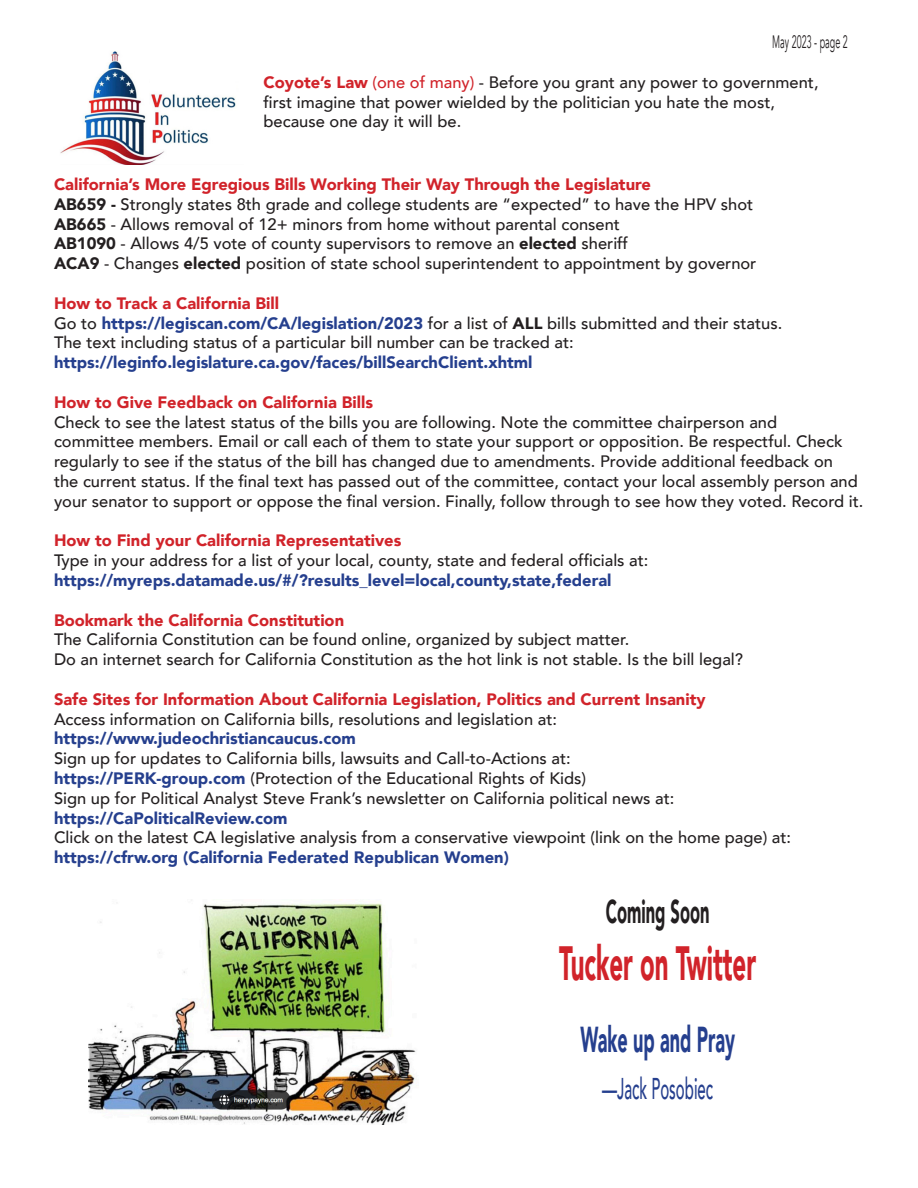
<style>
.page{position:relative;width:918px;height:1188px;background:#fff}
.page>*{position:absolute;margin:0;border:0;box-sizing:border-box;transform-origin:0 0}
.t1{font:900 48px "Avenir";color:#d1232a;scale:.5 1}
.t2{font:900 36px "Avenir";color:#253f8e;scale:.5 1}
.t3{font:900 33px "Avenir";color:#231f20;scale:.5 1}
.t4{font:500 30px "Avenir";color:#253f8e;scale:.5 1}
.t5{font:18px "Avenir";color:#231f20;scale:.5 1}
.t6{font:500 16.5px/19.8px "Avenir";color:#231f20}
.t7{font:900 16.5px "Avenir";color:#d1232a}
.t8{font:900 16.5px "Avenir";color:#253f8e}
.s1{font-weight:900;color:#d1232a}
.s2{color:#d1232a}
.s3{font-weight:900}
.s4{font-weight:900;color:#253f8e}
</style>
<div class="page">
<img style="left:89px;top:903px;width:327px;height:222px">
<img style="left:60px;top:51px;width:176px;height:113px">
<p class="t5" style="left:772px;top:31px;width:153px">May 2023 - page 2</p>
<p class="t6" style="left:264px;top:71px;width:557px"><span class="s1">Coyote’s Law</span> <span class="s2">(one of many)</span> - Before you grant any power to government, first imagine that power wielded by the politician you hate the most,</p>
<p class="t6" style="left:264px;top:111px;width:199px">because one day it will be.</p>
<p class="t7" style="left:54px;top:170px;width:599px">California’s More Egregious Bills Working Their Way Through the Legislature</p>
<p class="t6" style="left:54px;top:193px;width:701px"><span class="s3">AB659 -</span> Strongly states 8th grade and college students are “expected” to have the HPV shot</p>
<p class="t6" style="left:54px;top:213px;width:568px"><span class="s3">AB665</span> - Allows removal of 12+ minors from home without parental consent</p>
<p class="t6" style="left:54px;top:233px;width:576px"><span class="s3">AB1090</span> - Allows 4/5 vote of county supervisors to remove an <span class="s3">elected</span> sheriff</p>
<p class="t6" style="left:54px;top:253px;width:704px"><span class="s3">ACA9</span> - Changes <span class="s3">elected</span> position of state school superintendent to appointment by governor</p>
<p class="t7" style="left:54px;top:289px;width:227px">How to Track a California Bill</p>
<p class="t6" style="left:54px;top:312px;width:730px">Go to <span class="s4">https://legiscan.com/CA/legislation/2023</span> for a list of <span class="s3">ALL</span> bills submitted and their status.</p>
<p class="t6" style="left:54px;top:332px;width:521px">The text including status of a particular bill number can be tracked at:</p>
<p class="t8" style="left:54px;top:348px;width:480px">https://leginfo.legislature.ca.gov/faces/billSearchClient.xhtml</p>
<p class="t7" style="left:54px;top:388px;width:320px">How to Give Feedback on California Bills</p>
<p class="t6" style="left:54px;top:411px;width:725px">Check to see the latest status of the bills you are following. Note the committee chairperson and</p>
<p class="t6" style="left:54px;top:431px;width:811px">committee members. Email or call each of them to state your support or opposition. Be respectful. Check regularly to see if the status of the bill has changed due to amendments. Provide additional feedback on<br>the current status. If the final text has passed out of the committee, contact your local assembly person and your senator to support or oppose the final version. Finally, follow through to see how they voted. Record it.</p>
<p class="t7" style="left:54px;top:526px;width:349px">How to Find your California Representatives</p>
<p class="t6" style="left:54px;top:550px;width:596px">Type in your address for a list of your local, county, state and federal officials at:</p>
<p class="t8" style="left:54px;top:566px;width:559px">https://myreps.datamade.us/#/?results_level=local,county,state,federal</p>
<p class="t7" style="left:54px;top:606px;width:292px">Bookmark the California Constitution</p>
<p class="t6" style="left:54px;top:629px;width:577px">The California Constitution can be found online, organized by subject matter.</p>
<p class="t6" style="left:54px;top:649px;width:691px">Do an internet search for California Constitution as the hot link is not stable. Is the bill legal?</p>
<p class="t7" style="left:54px;top:685px;width:653px">Safe Sites for Information About California Legislation, Politics and Current Insanity</p>
<p class="t6" style="left:54px;top:708px;width:505px">Access information on California bills, resolutions and legislation at:</p>
<p class="t8" style="left:54px;top:724px;width:303px">https://www.judeochristiancaucus.com</p>
<p class="t6" style="left:54px;top:748px;width:518px">Sign up for updates to California bills, lawsuits and Call-to-Actions at:</p>
<p class="t6" style="left:54px;top:767px;width:534px"><span class="s4">https://PERK-group.com</span> (Protection of the Educational Rights of Kids)</p>
<p class="t6" style="left:54px;top:787px;width:622px">Sign up for Political Analyst Steve Frank’s newsletter on California political news at:</p>
<p class="t8" style="left:54px;top:804px;width:235px">https://CaPoliticalReview.com</p>
<p class="t6" style="left:54px;top:827px;width:739px">Click on the latest CA legislative analysis from a conservative viewpoint (link on the home page) at:</p>
<p class="t8" style="left:54px;top:843px;width:456px">https://cfrw.org (California Federated Republican Women)</p>
<p class="t3" style="left:606px;top:883px;width:209px">Coming Soon</p>
<p class="t1" style="left:559px;top:923px;width:395px">Tucker on Twitter</p>
<p class="t2" style="left:580px;top:1009px;width:311px">Wake up and Pray</p>
<p class="t4" style="left:602px;top:1063px;width:223px">—Jack Posobiec</p>
</div>
